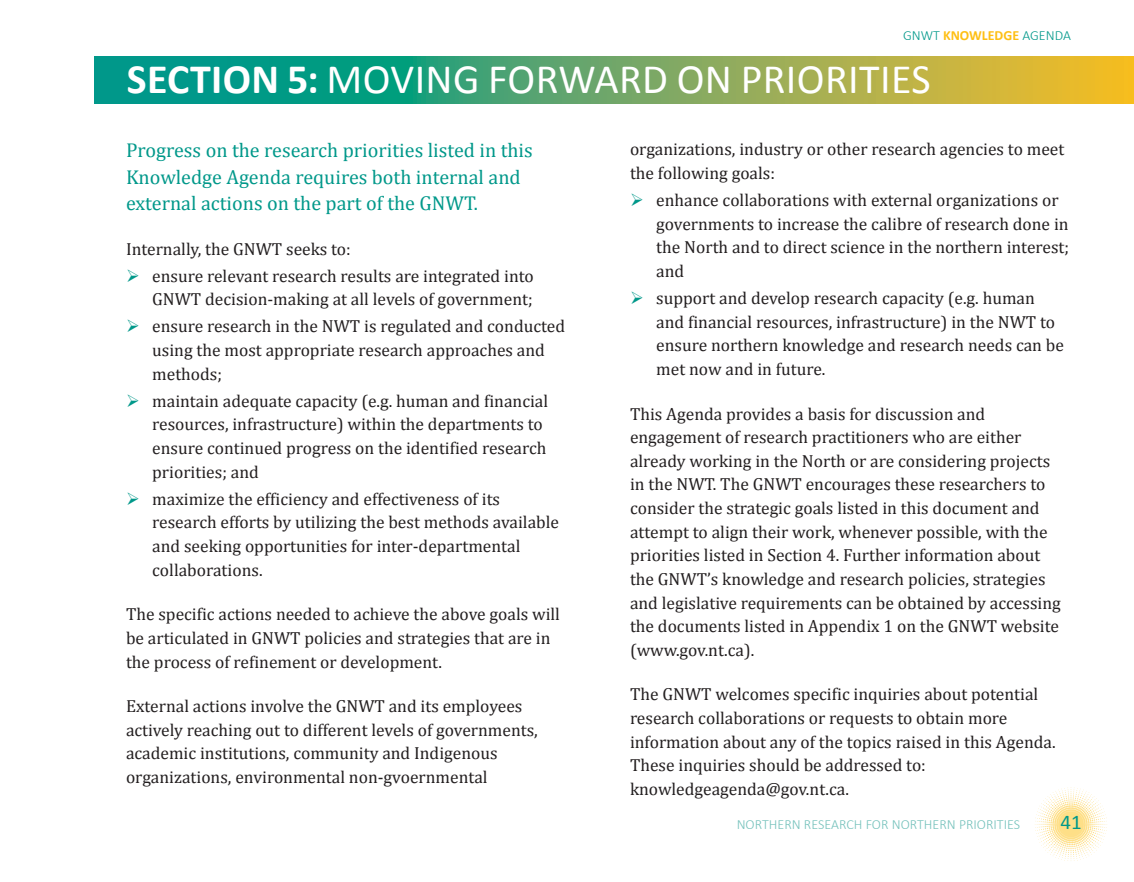
<style>
.page{position:relative;width:1134px;height:882px;background:#fff}
.page>*{position:absolute;margin:0;border:0;box-sizing:border-box;transform-origin:0 0}
.t1{font:42px "Calibri";letter-spacing:.01em;color:#fff}
.t2{font:21px "Calibri";color:#00988a}
.t3{font:20.12px/26.2px "Cambria";color:#00988a}
.t4{font:17.5px/23.6px "Cambria";color:#231f20}
.t5{font:300 14px "Calibri";color:#74c1bb}
.t6{font:300 14px "Calibri";color:#00988a}
.s1{font-weight:700;color:#febf14}
.s2{font-weight:700}
.s3{color:#00988a}
</style>
<div class="page">
<svg style="left:1035px;top:788px;width:72px;height:73px"></svg>
<svg style="left:94px;top:56px;width:1040px;height:48px;background:#68a763"></svg>
<p class="t6" style="left:903px;top:27px;width:169px">GNWT <span class="s1">KNOWLEDGE</span> AGENDA</p>
<h1 class="t1" style="left:127px;top:53px;width:805px"><span class="s2">SECTION 5:</span> MOVING FORWARD ON PRIORITIES</h1>
<p class="t3" style="left:126px;top:137px;width:408px">Progress on the research priorities listed in this<br>Knowledge Agenda requires both internal and external actions on the part of the GNWT.</p>
<p class="t4" style="left:126px;top:237px;width:226px">Internally, the GNWT seeks to:</p>
<p class="t4" style="left:126px;top:264px;width:409px;text-align:right"><span class="s3">➢</span> ensure relevant research results are integrated into<br>GNWT decision-making at all levels of government;</p>
<p class="t4" style="left:152px;top:315px;width:414px;text-indent:-26px"><span class="s3">➢</span> ensure research in the NWT is regulated and conducted using the most appropriate research approaches and methods;</p>
<p class="t4" style="left:152px;top:389px;width:398px;text-indent:-26px"><span class="s3">➢</span> maintain adequate capacity (e.g. human and financial resources, infrastructure) within the departments to ensure continued progress on the identified research priorities; and</p>
<p class="t4" style="left:152px;top:487px;width:408px;text-indent:-26px"><span class="s3">➢</span> maximize the efficiency and effectiveness of its research efforts by utilizing the best methods available and seeking opportunities for inter-departmental collaborations.</p>
<p class="t4" style="left:126px;top:602px;width:436px">The specific actions needed to achieve the above goals will be articulated in GNWT policies and strategies that are in the process of refinement or development.</p>
<p class="t4" style="left:126px;top:694px;width:413px">External actions involve the GNWT and its employees actively reaching out to different levels of governments, academic institutions, community and Indigenous organizations, environmental non-gvoernmental</p>
<p class="t4" style="left:630px;top:138px;width:436px">organizations, industry or other research agencies to meet the following goals:</p>
<p class="t4" style="left:656px;top:188px;width:414px;text-indent:-26px"><span class="s3">➢</span> enhance collaborations with external organizations or governments to increase the calibre of research done in the North and to direct science in the northern interest; and</p>
<p class="t4" style="left:656px;top:286px;width:409px;text-indent:-26px"><span class="s3">➢</span> support and develop research capacity (e.g. human and financial resources, infrastructure) in the NWT to ensure northern knowledge and research needs can be met now and in future.</p>
<p class="t4" style="left:630px;top:402px;width:432px">This Agenda provides a basis for discussion and engagement of research practitioners who are either already working in the North or are considering projects in the NWT. The GNWT encourages these researchers to consider the strategic goals listed in this document and attempt to align their work, whenever possible, with the priorities listed in Section 4. Further information about the GNWT’s knowledge and research policies, strategies and legislative requirements can be obtained by accessing the documents listed in Appendix 1 on the GNWT website (www.gov.nt.ca).</p>
<p class="t4" style="left:630px;top:683px;width:427px">The GNWT welcomes specific inquiries about potential research collaborations or requests to obtain more information about any of the topics raised in this Agenda.<br>These inquiries should be addressed to: knowledgeagenda@gov.nt.ca.</p>
<p class="t5" style="left:737px;top:816px;width:285px">NORTHERN RESEARCH FOR NORTHERN PRIORITIES</p>
<p class="t2" style="left:1060px;top:809px;width:23px">41</p>
</div>
